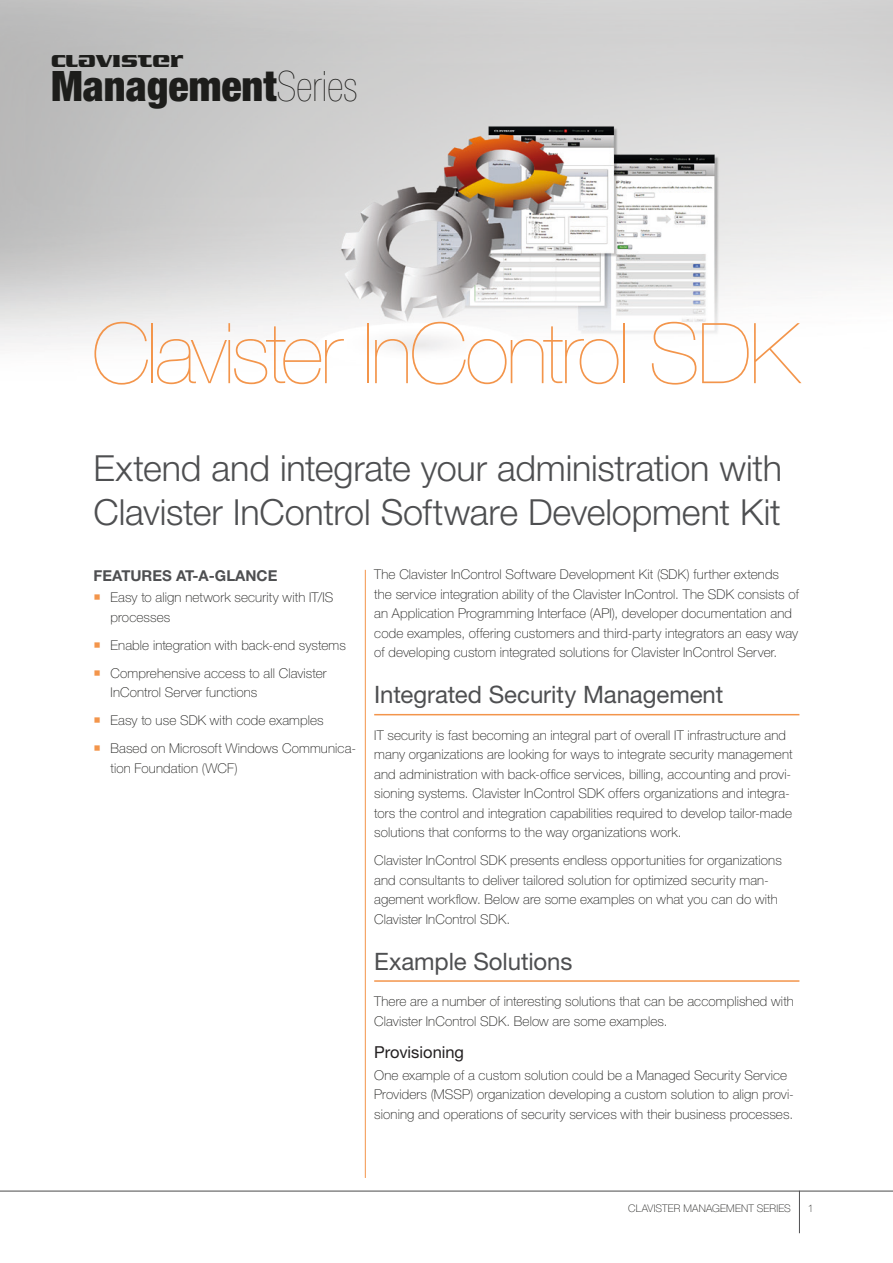
<style>
.page{position:relative;width:893px;height:1263px;background:#fff}
.page>*{position:absolute;margin:0;border:0;box-sizing:border-box;transform-origin:0 0}
.EN-cla-bro-title{font:200 84px "Helvetica Neue LT Std";letter-spacing:-.035em;color:#f3954b}
.t1{font:900 condensed 42px "Helvetica Neue LT Std";color:#1d1d1b}
.EN-cla-bro-subheadin{font:300 36px/43.2px "Helvetica Neue LT Std";letter-spacing:-.005em;color:#4e4f51}
.t2{font:25.5px "Clavister";color:#1d1d1b}
.EN-cla-bro-headline{font:24px "Helvetica Neue LT Std";letter-spacing:-.005em;color:#4e4f51}
.EN-cla-bro-headline-2{font:16.5px "Helvetica Neue LT Std";color:#232021}
.EN-cla-bro-headline-3{font:700 15px "Helvetica Neue LT Std";color:#4e4f51}
.EN-cla-bro-body{font:100 13.5px/19.5px "Helvetica Neue LT Std";letter-spacing:.01em;color:#1d1d1b}
.EN-cla-bro-page-foot{font:100 10.5px "Helvetica Neue LT Std";letter-spacing:.02em;color:#1d1d1b}
.s1{font-weight:200}
</style>
<div class="page">
<img style="left:0;top:0;width:893px;height:351px">
<hr style="left:0;top:1191px;width:893px;height:1px;background:#4b4b4a">
<hr style="left:365px;top:570px;width:1px;height:608px;background:#f3954b">
<hr style="left:799px;top:1191px;width:1px;height:42px;background:#4e4f51">
<hr style="left:374px;top:714px;width:425px;height:1px;background:#f3954b">
<hr style="left:374px;top:980px;width:425px;height:2px;background:#f3954b">
<h3 class="t2" style="left:51px;top:44px;width:134px">clavister</h3>
<h2 class="t1" style="left:51px;top:60px;width:308px">Management<span class="s1">Series</span></h2>
<p class="EN-cla-bro-title" style="left:92px;top:305px;width:708px">Clavister InControl SDK</p>
<p class="EN-cla-bro-subheadin" style="left:94px;top:446px;width:690px">Extend and integrate your administration with<br>Clavister InControl Software Development Kit</p>
<p class="EN-cla-bro-headline-3" style="left:94px;top:566px;width:185px">FEATURES AT-A-GLANCE</p>
<p class="EN-cla-bro-body" style="left:111px;top:588px;width:224px">Easy to align network security with IT/IS processes</p>
<p class="EN-cla-bro-body" style="left:111px;top:635px;width:237px">Enable integration with back-end systems</p>
<p class="EN-cla-bro-body" style="left:111px;top:663px;width:218px">Comprehensive access to all Clavister<br>InControl Server functions</p>
<p class="EN-cla-bro-body" style="left:111px;top:711px;width:215px">Easy to use SDK with code examples</p>
<p class="EN-cla-bro-body" style="left:111px;top:739px;width:247px">Based on Microsoft Windows Communica&shy;tion Foundation (WCF)</p>
<p class="EN-cla-bro-body" style="left:374px;top:565px;width:426px">The Clavister InControl Software Development Kit (SDK) further extends the service integration ability of the Clavister InControl. The SDK consists of an Application Programming Interface (API), developer documentation and code examples, offering customers and third-party integrators an easy way of developing custom integrated solutions for Clavister InControl Server.</p>
<p class="EN-cla-bro-headline" style="left:374px;top:680px;width:351px">Integrated Security Management</p>
<p class="EN-cla-bro-body" style="left:374px;top:725px;width:420px">IT security is fast becoming an integral part of overall IT infrastructure and many organizations are looking for ways to integrate security management and administration with back-office services, billing, accounting and provi&shy;sioning systems. Clavister InControl SDK offers organizations and integra&shy;tors the control and integration capabilities required to develop tailor-made solutions that conforms to the way organizations work.</p>
<p class="EN-cla-bro-body" style="left:374px;top:851px;width:409px">Clavister InControl SDK presents endless opportunities for organizations and consultants to deliver tailored solution for optimized security man&shy;agement workflow. Below are some examples on what you can do with Clavister InControl SDK.</p>
<p class="EN-cla-bro-headline" style="left:374px;top:947px;width:200px">Example Solutions</p>
<p class="EN-cla-bro-body" style="left:374px;top:991px;width:421px">There are a number of interesting solutions that can be accomplished with<br>Clavister InControl SDK. Below are some examples.</p>
<p class="EN-cla-bro-headline-2" style="left:374px;top:1042px;width:91px">Provisioning</p>
<p class="EN-cla-bro-body" style="left:374px;top:1065px;width:421px">One example of a custom solution could be a Managed Security Service<br>Providers (MSSP) organization developing a custom solution to align provi&shy;sioning and operations of security services with their business processes.</p>
<p class="EN-cla-bro-page-foot" style="left:628px;top:1202px;width:164px">CLAVISTER MANAGEMENT SERIES</p>
<p class="EN-cla-bro-page-foot" style="left:808px;top:1202px;width:7px">1</p>
</div>
